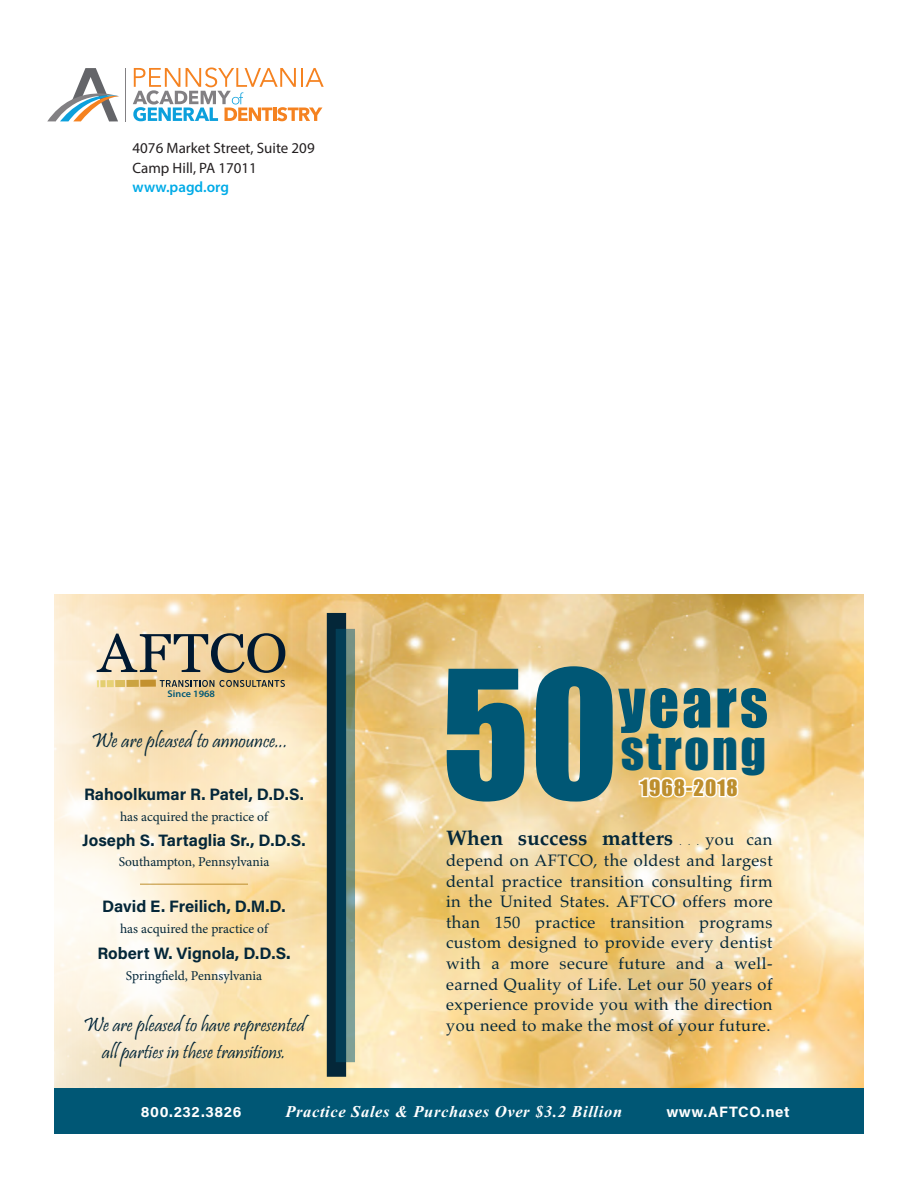
<style>
.page{position:relative;width:918px;height:1188px;background:#fff}
.page>*{position:absolute;margin:0;border:0;box-sizing:border-box;transform-origin:0 0}
.t1{font:165px "Impact";color:#005775}
.t2{font:60px "Impact";letter-spacing:.05em;color:#005775}
.t3{font:49.5px "Impact";letter-spacing:.05em;color:#005775}
.t4{font:21px "Pristina";color:#042739}
.t5{font:700 21px "Palatino";color:#042739}
.t6{font:21px "Impact";letter-spacing:.05em;color:#bd8e2d}
.t7{font:20.25px/27px "Pristina";color:#042739;text-align:center}
.t8{font:16.5px/20.7px "Palatino";letter-spacing:.025em;color:#042739;text-align:justify}
.t9{font:700 16.5px "Acumin Pro";color:#042739}
.t10{font:italic 700 16.5px "Times New Roman";letter-spacing:.04em;color:#fff}
.t11{font:15px/19.5px "Myriad Pro";color:#231f20}
.t12{font:700 15px "Acumin Pro";letter-spacing:.04em;color:#fff}
.t13{font:600 15px "Myriad Pro";color:#00abe7}
.t14{font:13.5px "Minion Pro";color:#042739}
.t15{font:600 9.75px "Myriad Pro";color:#005775;scale:1.04 1}
.s1{font-size:18px}
.s2{font-size:9px}
</style>
<div class="page">
<svg style="left:47px;top:68px;width:72px;height:53px"></svg>
<hr style="left:126px;top:68px;width:1px;height:53px;background:#828083">
<svg style="left:133px;top:68px;width:191px;height:53px"></svg>
<img style="left:54px;top:594px;width:810px;height:502px">
<svg style="left:637px;top:775px;width:104px;height:25px"></svg>
<div style="left:54px;top:1089px;width:809px;height:45px;background:#005775"></div>
<svg style="left:97px;top:633px;width:188px;height:40px;background:#afa284"></svg>
<svg style="left:160px;top:680px;width:125px;height:7px"></svg>
<div style="left:115px;top:680px;width:10px;height:7px;background:#dbbd5e"></div>
<svg style="left:97px;top:680px;width:2px;height:7px"></svg>
<div style="left:100px;top:680px;width:6px;height:7px;background:#e3ce70"></div>
<div style="left:107px;top:680px;width:7px;height:7px;background:#e7d176"></div>
<div style="left:126px;top:680px;width:13px;height:7px;background:#cba341"></div>
<div style="left:140px;top:680px;width:16px;height:7px;background:#c3912f"></div>
<div style="left:327px;top:613px;width:19px;height:464px;background:#042739"></div>
<svg style="left:336px;top:629px;width:19px;height:433px;background:#39666b"></svg>
<hr style="left:140px;top:884px;width:108px;height:1px;background:#bd8e2d">
<p class="t11" style="left:133px;top:139px;width:184px">4076 Market Street, Suite 209<br>Camp Hill, PA 17011</p>
<p class="t13" style="left:133px;top:181px;width:98px">www.pagd.org</p>
<p class="t15" style="left:168px;top:688px;width:47px">Since 1968</p>
<p class="t4" style="left:91px;top:727px;width:198px">We are pleased to announce...</p>
<p class="t9" style="left:84px;top:786px;width:221px">Rahoolkumar R. Patel, D.D.S.</p>
<p class="t9" style="left:82px;top:832px;width:225px">Joseph S. Tartaglia Sr., D.D.S.</p>
<p class="t14" style="left:120px;top:811px;width:149px">has acquired the practice of</p>
<p class="t14" style="left:119px;top:857px;width:152px">Southampton, Pennsylvania</p>
<p class="t9" style="left:102px;top:898px;width:185px">David E. Freilich, D.M.D.</p>
<p class="t9" style="left:97px;top:945px;width:195px">Robert W. Vignola, D.D.S<span class="s1">.</span></p>
<p class="t14" style="left:120px;top:924px;width:149px">has acquired the practice of</p>
<p class="t14" style="left:126px;top:971px;width:138px">Springfield, Pennsylvania</p>
<p class="t7" style="left:83px;top:1010px;width:223px">We are pleased to have represented all parties in these transitions.</p>
<p class="t1" style="left:441px;top:681px;width:179px">50</p>
<p class="t2" style="left:619px;top:685px;width:151px">YEARS</p>
<p class="t3" style="left:621px;top:734px;width:147px">STRONG</p>
<p class="t6" style="left:640px;top:781px;width:99px">1968-2018</p>
<p class="t5" style="left:446px;top:830px;width:229px">When success matters</p>
<p class="t8" style="left:446px;top:831px;width:328px;text-indent:233px"><span class="s2">. . .</span> you can depend on AFTCO, the oldest and largest dental practice transition consulting firm in the United States. AFTCO offers more than 150 practice transition programs custom designed to provide every dentist with a more secure future and a well&shy;earned Quality of Life. Let our 50 years of experience provide you with the direction you need to make the most of your future.</p>
<p class="t12" style="left:141px;top:1105px;width:102px">800.232.3826</p>
<p class="t10" style="left:285px;top:1102px;width:338px">Practice Sales &amp; Purchases Over $3.2 Billion</p>
<p class="t12" style="left:666px;top:1105px;width:125px">www.AFTCO.net</p>
</div>
